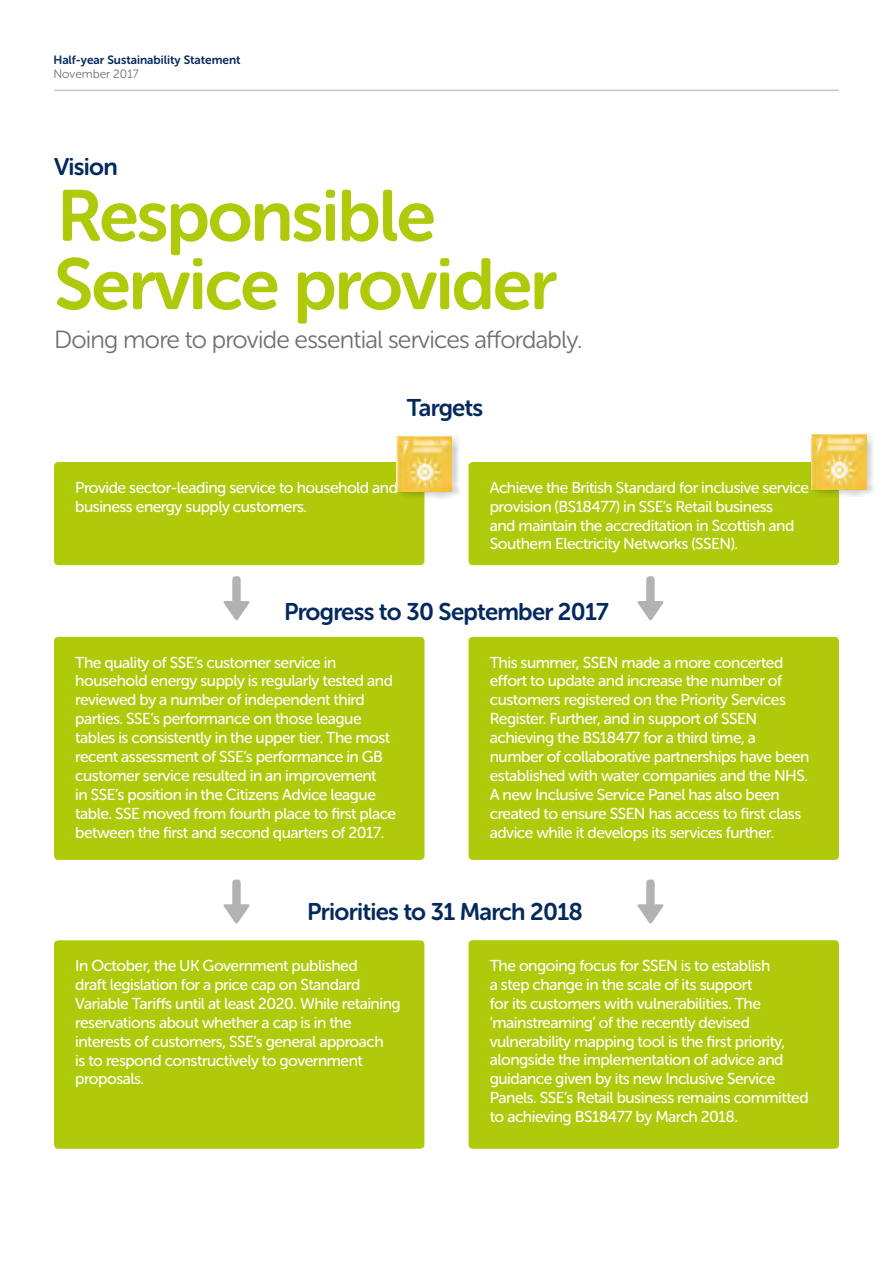
<style>
.page{position:relative;width:893px;height:1263px;background:#fff}
.page>*{position:absolute;margin:0;border:0;box-sizing:border-box;transform-origin:0 0}
.t1{font:72px/68.4px "Museo Sans Rounded 700";letter-spacing:-.03em;color:#afca0b}
.t2{font:24.75px "Museo Sans Rounded 300";letter-spacing:-.03em;color:#706f6f}
.t3{font:24px "Museo Sans Rounded 700";letter-spacing:-.03em;color:#042a5d}
.t4{font:15.75px/18.9px "Museo Sans Rounded 500";letter-spacing:-.03em;color:#fff}
.t5{font:12px "Museo Sans Rounded 700";color:#042a5d}
.t6{font:12px "Museo Sans Rounded 300";color:#706f6f}
</style>
<div class="page">
<svg style="left:637px;top:576px;width:27px;height:45px"></svg>
<svg style="left:637px;top:879px;width:27px;height:45px"></svg>
<svg style="left:223px;top:576px;width:27px;height:45px"></svg>
<svg style="left:223px;top:879px;width:27px;height:45px"></svg>
<div style="left:54px;top:462px;width:370px;height:103px;background:#afca0b;border-radius:4px"></div>
<div style="left:468px;top:462px;width:371px;height:103px;background:#afca0b;border-radius:4px"></div>
<div style="left:54px;top:637px;width:371px;height:223px;background:#afca0b;border-radius:4px"></div>
<div style="left:468px;top:637px;width:371px;height:223px;background:#afca0b;border-radius:4px"></div>
<div style="left:54px;top:940px;width:370px;height:209px;background:#afca0b;border-radius:4px"></div>
<div style="left:468px;top:940px;width:371px;height:209px;background:#afca0b;border-radius:4px"></div>
<div style="left:811px;top:434px;width:63px;height:63px;background:#000;opacity:.2"></div>
<img style="left:811px;top:434px;width:55px;height:55px">
<div style="left:396px;top:436px;width:63px;height:63px;background:#000;opacity:.2"></div>
<img style="left:397px;top:436px;width:55px;height:55px">
<hr style="left:54px;top:90px;width:785px;height:1px;background:#c6c6c6">
<p class="t5" style="left:53px;top:53px;width:189px">Half-year Sustainability Statement</p>
<p class="t6" style="left:53px;top:68px;width:87px">November 2017</p>
<h3 class="t3" style="left:54px;top:154px;width:65px">Vision</h3>
<h1 class="t1" style="left:54px;top:182px;width:504px">Responsible<br>Service provider</h1>
<h2 class="t2" style="left:54px;top:326px;width:530px">Doing more to provide essential services affordably.</h2>
<h3 class="t3" style="left:407px;top:394px;width:78px">Targets</h3>
<p class="t4" style="left:75px;top:478px;width:324px">Provide sector-leading service to household and business energy supply customers.</p>
<p class="t4" style="left:490px;top:478px;width:321px">Achieve the British Standard for inclusive service provision (BS18477) in SSE’s Retail business<br>and maintain the accreditation in Scottish and Southern Electricity Networks (SSEN).</p>
<h3 class="t3" style="left:284px;top:599px;width:326px">Progress to 30 September 2017</h3>
<p class="t4" style="left:75px;top:653px;width:322px">The quality of SSE’s customer service in household energy supply is regularly tested and reviewed by a number of independent third parties. SSE’s performance on those league tables is consistently in the upper tier. The most recent assessment of SSE’s performance in GB customer service resulted in an improvement<br>in SSE’s position in the Citizens Advice league table. SSE moved from fourth place to first place between the first and second quarters of 2017.</p>
<p class="t4" style="left:490px;top:653px;width:321px">This summer, SSEN made a more concerted effort to update and increase the number of customers registered on the Priority Services Register. Further, and in support of SSEN achieving the BS18477 for a third time, a number of collaborative partnerships have been established with water companies and the NHS.<br>A new Inclusive Service Panel has also been created to ensure SSEN has access to first class advice while it develops its services further.</p>
<h3 class="t3" style="left:307px;top:898px;width:277px">Priorities to 31 March 2018</h3>
<p class="t4" style="left:75px;top:956px;width:327px">In October, the UK Government published<br>draft legislation for a price cap on Standard Variable Tariffs until at least 2020. While retaining reservations about whether a cap is in the interests of customers, SSE’s general approach<br>is to respond constructively to government proposals.</p>
<p class="t4" style="left:490px;top:956px;width:320px">The ongoing focus for SSEN is to establish<br>a step change in the scale of its support<br>for its customers with vulnerabilities. The ‘mainstreaming’ of the recently devised vulnerability mapping tool is the first priority, alongside the implementation of advice and guidance given by its new Inclusive Service Panels. SSE’s Retail business remains committed to achieving BS18477 by March 2018.</p>
</div>
